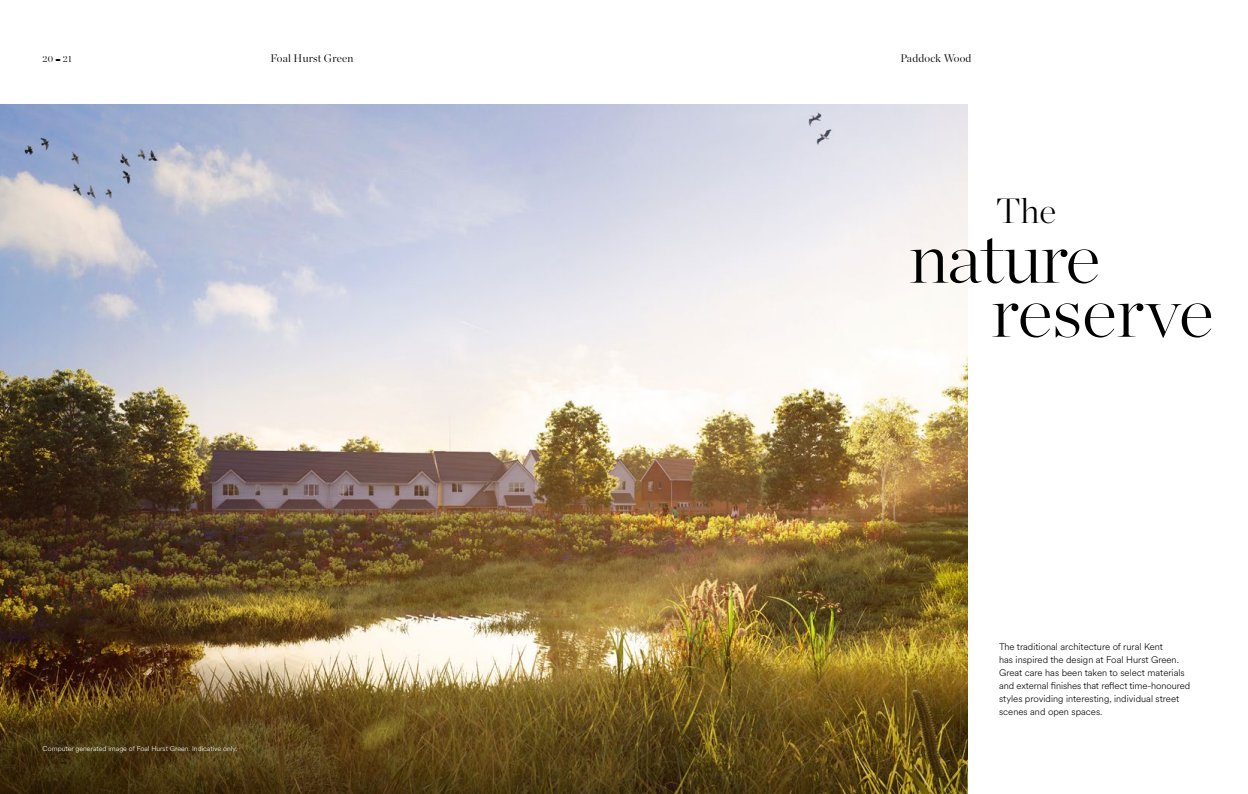
<style>
.page{position:relative;width:1248px;height:794px;background:#fff}
.page>*{position:absolute;margin:0;border:0;box-sizing:border-box;transform-origin:0 0}
.t1{font:200 72px/54px "Chronicle Display";letter-spacing:-.02em;color:#000}
.t2{font:200 35px "Chronicle Display";color:#000}
.t3{font:300 11px "Chronicle Display";letter-spacing:.02em;color:#000}
.t4{font:300 9.5px/13px "Circular XX";color:#000}
.t5{font:300 9px "Chronicle Display";color:#000}
.t6{font:300 7px "Circular XX";color:#fff}
</style>
<div class="page">
<img style="left:0;top:105px;width:967px;height:689px">
<p class="t5" style="left:43px;top:52px;width:31px">20 – 21</p>
<p class="t3" style="left:270px;top:50px;width:84px">Foal Hurst Green</p>
<p class="t3" style="left:900px;top:50px;width:72px">Paddock Wood</p>
<h2 class="t2" style="left:996px;top:184px;width:62px">The</h2>
<h1 class="t1" style="left:991px;top:225px;width:223px;text-indent:-82px">nature reserve</h1>
<p class="t6" style="left:43px;top:744px;width:196px">Computer generated image of Foal Hurst Green. Indicative only.</p>
<p class="t4" style="left:999px;top:639px;width:193px">The traditional architecture of rural Kent<br>has inspired the design at Foal Hurst Green.<br>Great care has been taken to select materials and external finishes that reflect time-honoured styles providing interesting, individual street scenes and open spaces.</p>
</div>
